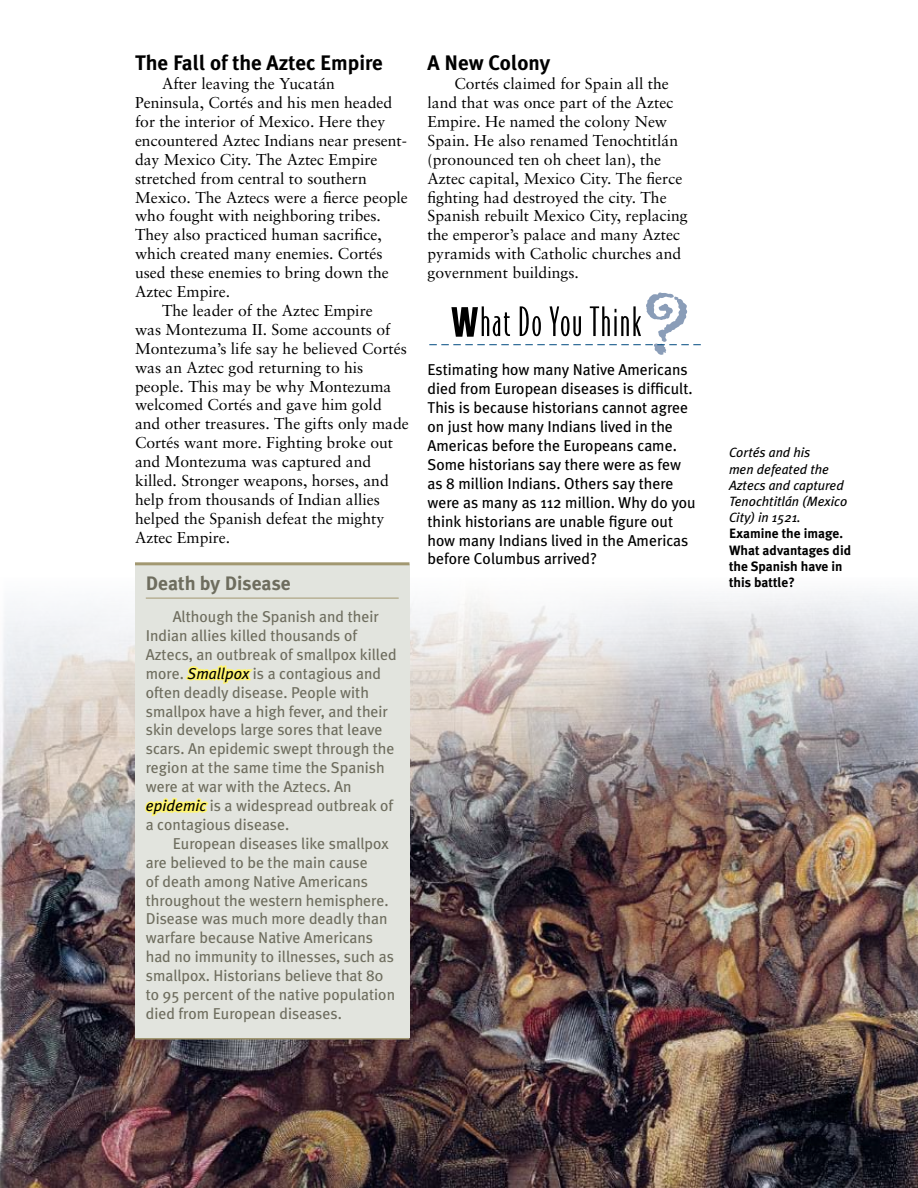
<style>
.page{position:relative;width:918px;height:1188px;background:#fff}
.page>*{position:absolute;margin:0;border:0;box-sizing:border-box;transform-origin:0 0}
.t1{font:700 21px "Meta Plus";color:#000}
.t2{font:700 19.5px "Meta Plus";color:#6e6d5e}
.t3{font:15.75px/18.9px "Sabon";color:#000}
.t4{font:15.75px/18.9px "Meta Plus";color:#6e6d5e}
.t5{font:15.75px/18.9px "Meta Plus";color:#000}
.t6{font:italic 13.5px/16.2px "Meta Plus";color:#000}
.t7{font:700 13.5px/16.2px "Meta Plus";color:#000}
.s1{font-style:italic;color:#000}
</style>
<div class="page">
<img style="left:0;top:591px;width:918px;height:597px">
<div style="left:135px;top:564px;width:275px;height:474px;background:#e2e4de"></div>
<hr style="left:135px;top:1038px;width:275px;height:2px;background:#a29871">
<hr style="left:135px;top:562px;width:275px;height:3px;background:#a29871">
<hr style="left:146px;top:598px;width:253px;height:1px;background:#a29871">
<svg style="left:185px;top:665px;width:68px;height:19px"></svg>
<svg style="left:145px;top:797px;width:64px;height:20px"></svg>
<svg style="left:429px;top:292px;width:272px;height:63px"></svg>
<h1 class="t1" style="left:135px;top:51px;width:250px">The Fall of the Aztec Empire</h1>
<p class="t3" style="left:162px;top:74px;width:175px">After leaving the Yucatán</p>
<p class="t3" style="left:135px;top:93px;width:259px">Peninsula, Cortés and his men headed</p>
<p class="t3" style="left:135px;top:112px;width:252px">for the interior of Mexico. Here they</p>
<p class="t3" style="left:135px;top:131px;width:274px">encountered Aztec Indians near present-</p>
<p class="t3" style="left:135px;top:150px;width:244px">day Mexico City. The Aztec Empire</p>
<p class="t3" style="left:135px;top:169px;width:233px">stretched from central to southern</p>
<p class="t3" style="left:135px;top:188px;width:274px">Mexico. The Aztecs were a fierce people</p>
<p class="t3" style="left:135px;top:206px;width:247px">who fought with neighboring tribes.</p>
<p class="t3" style="left:135px;top:225px;width:248px">They also practiced human sacrifice,</p>
<p class="t3" style="left:135px;top:244px;width:249px">which created many enemies. Cortés</p>
<p class="t3" style="left:135px;top:263px;width:255px">used these enemies to bring down the</p>
<p class="t3" style="left:135px;top:282px;width:97px">Aztec Empire.</p>
<p class="t3" style="left:162px;top:301px;width:212px">The leader of the Aztec Empire</p>
<p class="t3" style="left:135px;top:320px;width:257px">was Montezuma II. Some accounts of</p>
<p class="t3" style="left:135px;top:339px;width:273px">Montezuma’s life say he believed Cortés</p>
<p class="t3" style="left:135px;top:358px;width:230px">was an Aztec god returning to his</p>
<p class="t3" style="left:135px;top:377px;width:258px">people. This may be why Montezuma</p>
<p class="t3" style="left:135px;top:395px;width:248px">welcomed Cortés and gave him gold</p>
<p class="t3" style="left:135px;top:414px;width:275px">and other treasures. The gifts only made</p>
<p class="t3" style="left:135px;top:433px;width:260px">Cortés want more. Fighting broke out</p>
<p class="t3" style="left:135px;top:452px;width:238px">and Montezuma was captured and</p>
<p class="t3" style="left:135px;top:471px;width:255px">killed. Stronger weapons, horses, and</p>
<p class="t3" style="left:135px;top:490px;width:247px">help from thousands of Indian allies</p>
<p class="t3" style="left:135px;top:509px;width:251px">helped the Spanish defeat the mighty</p>
<p class="t3" style="left:135px;top:528px;width:97px">Aztec Empire.</p>
<p class="t2" style="left:146px;top:572px;width:147px">Death by Disease</p>
<p class="t4" style="left:146px;top:607px;width:252px;text-indent:27px">Although the Spanish and their Indian allies killed thousands of Aztecs, an outbreak of smallpox killed more. <span class="s1">Smallpox</span> is a contagious and often deadly disease. People with smallpox have a high fever, and their skin develops large sores that leave scars. An epidemic swept through the region at the same time the Spanish were at war with the Aztecs. An <span class="s1">epidemic</span> is a widespread outbreak of a contagious disease.</p>
<p class="t4" style="left:146px;top:834px;width:251px;text-indent:27px">European diseases like smallpox are believed to be the main cause<br>of death among Native Americans throughout the western hemisphere.<br>Disease was much more deadly than warfare because Native Americans had no immunity to illnesses, such as smallpox. Historians believe that 80 to 95 percent of the native population died from European diseases.</p>
<h1 class="t1" style="left:428px;top:51px;width:124px">A New Colony</h1>
<p class="t3" style="left:428px;top:74px;width:262px;text-indent:27px">Cortés claimed for Spain all the land that was once part of the Aztec Empire. He named the colony New Spain. He also renamed Tenochtitlán (pronounced ten oh cheet lan), the Aztec capital, Mexico City. The fierce fighting had destroyed the city. The Spanish rebuilt Mexico City, replacing the emperor’s palace and many Aztec pyramids with Catholic churches and government buildings.</p>
<p class="t5" style="left:428px;top:360px;width:270px">Estimating how many Native Americans died from European diseases is difficult.<br>This is because historians cannot agree on just how many Indians lived in the Americas before the Europeans came.<br>Some historians say there were as few as 8 million Indians. Others say there were as many as 112 million. Why do you think historians are unable figure out how many Indians lived in the Americas before Columbus arrived?</p>
<p class="t6" style="left:729px;top:445px;width:120px">Cortés and his<br>men defeated the<br>Aztecs and captured<br>Tenochtitlán (Mexico<br>City) in 1521.</p>
<p class="t7" style="left:729px;top:526px;width:124px">Examine the image.<br>What advantages did the Spanish have in this battle?</p>
</div>
